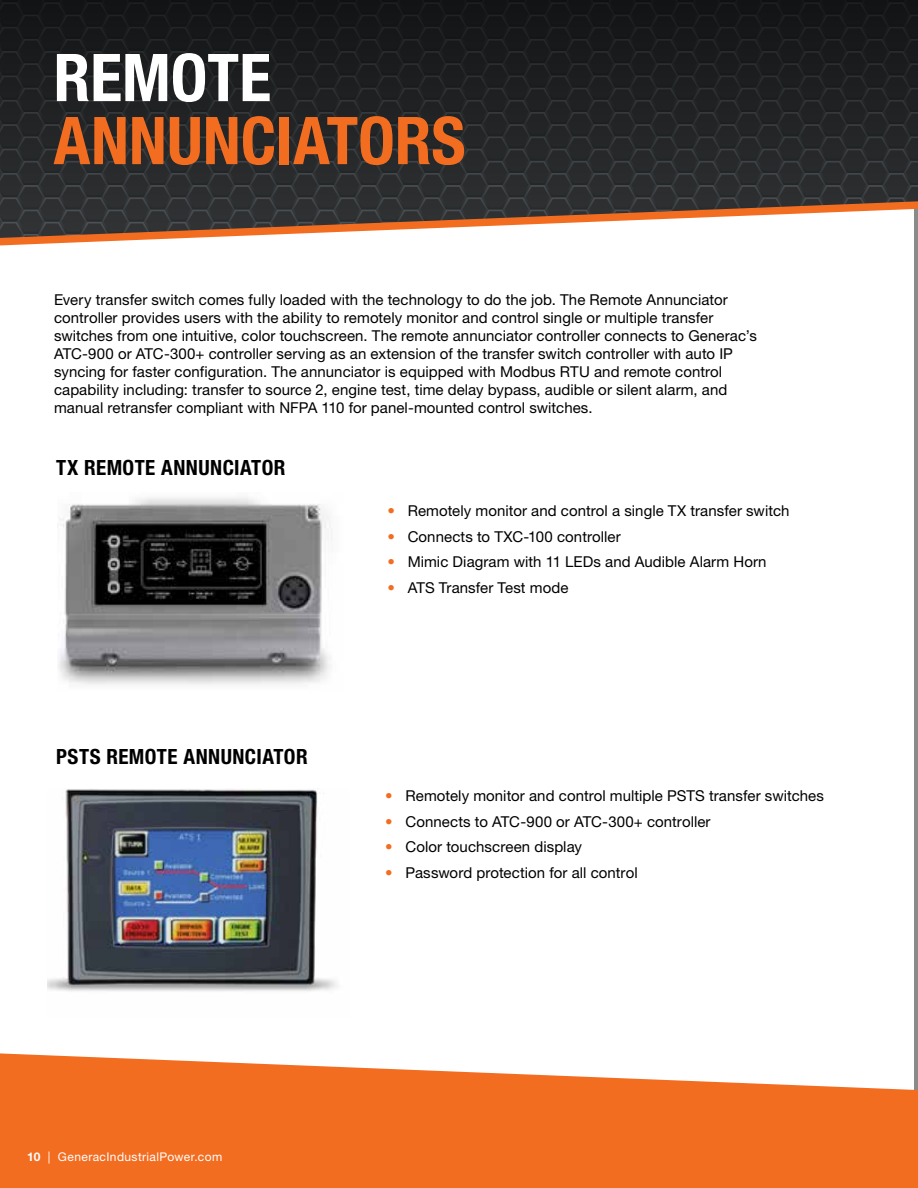
<style>
.page{position:relative;width:918px;height:1188px;background:#fff}
.page>*{position:absolute;margin:0;border:0;box-sizing:border-box;transform-origin:0 0}
.t1{font:700 condensed 66px "Helvetica Neue LT Std";color:#f36d21}
.t2{font:700 condensed 66px "Helvetica Neue LT Std";color:#fff}
.t3{font:700 condensed 21px "Helvetica Neue LT Std";letter-spacing:.02em;color:#000}
.t4{font:15px/18px "Helvetica Neue LT Std";letter-spacing:.005em;color:#000}
.t5{font:12px "Helvetica Neue LT Std";letter-spacing:.035em;color:#fff}
.s1{font-weight:500;color:#f36d21}
.s2{font-weight:700}
</style>
<div class="page">
<hr style="left:915px;top:114px;width:3px;height:1023px;background:#000">
<svg style="left:0;top:0;width:918px;height:160px;background:#1d1f21"></svg>
<svg style="left:0;top:160px;width:918px;height:90px"></svg>
<img style="left:57px;top:497px;width:275px;height:188px">
<img style="left:47px;top:788px;width:290px;height:203px">
<svg style="left:0;top:1053px;width:918px;height:135px;background:#f4813f"></svg>
<h1 class="t2" style="left:54px;top:38px;width:219px">REMOTE</h1>
<h1 class="t1" style="left:54px;top:101px;width:414px">ANNUNCIATORS</h1>
<p class="t4" style="left:54px;top:291px;width:704px">Every transfer switch comes fully loaded with the technology to do the job. The Remote Annunciator controller provides users with the ability to remotely monitor and control single or multiple transfer switches from one intuitive, color touchscreen. The remote annunciator controller connects to Generac’s ATC-900 or ATC-300+ controller serving as an extension of the transfer switch controller with auto IP syncing for faster configuration. The annunciator is equipped with Modbus RTU and remote control capability including: transfer to source 2, engine test, time delay bypass, audible or silent alarm, and manual retransfer compliant with NFPA 110 for panel-mounted control switches.</p>
<h2 class="t3" style="left:56px;top:454px;width:231px">TX REMOTE ANNUNCIATOR</h2>
<h2 class="t3" style="left:56px;top:744px;width:253px">PSTS REMOTE ANNUNCIATOR</h2>
<p class="t4" style="left:387px;top:502px;width:404px"><span class="s1">•</span> Remotely monitor and control a single TX transfer switch</p>
<p class="t4" style="left:387px;top:527px;width:235px"><span class="s1">•</span> Connects to TXC-100 controller</p>
<p class="t4" style="left:387px;top:553px;width:381px"><span class="s1">•</span> Mimic Diagram with 11 LEDs and Audible Alarm Horn</p>
<p class="t4" style="left:387px;top:578px;width:183px"><span class="s1">•</span> ATS Transfer Test mode</p>
<p class="t4" style="left:385px;top:787px;width:440px"><span class="s1">•</span> Remotely monitor and control multiple PSTS transfer switches</p>
<p class="t4" style="left:385px;top:812px;width:327px"><span class="s1">•</span> Connects to ATC-900 or ATC-300+ controller</p>
<p class="t4" style="left:385px;top:838px;width:198px"><span class="s1">•</span> Color touchscreen display</p>
<p class="t4" style="left:385px;top:863px;width:254px"><span class="s1">•</span> Password protection for all control</p>
<p class="t5" style="left:27px;top:1150px;width:197px"><span class="s2">10</span> | GeneracIndustrialPower.com</p>
</div>
